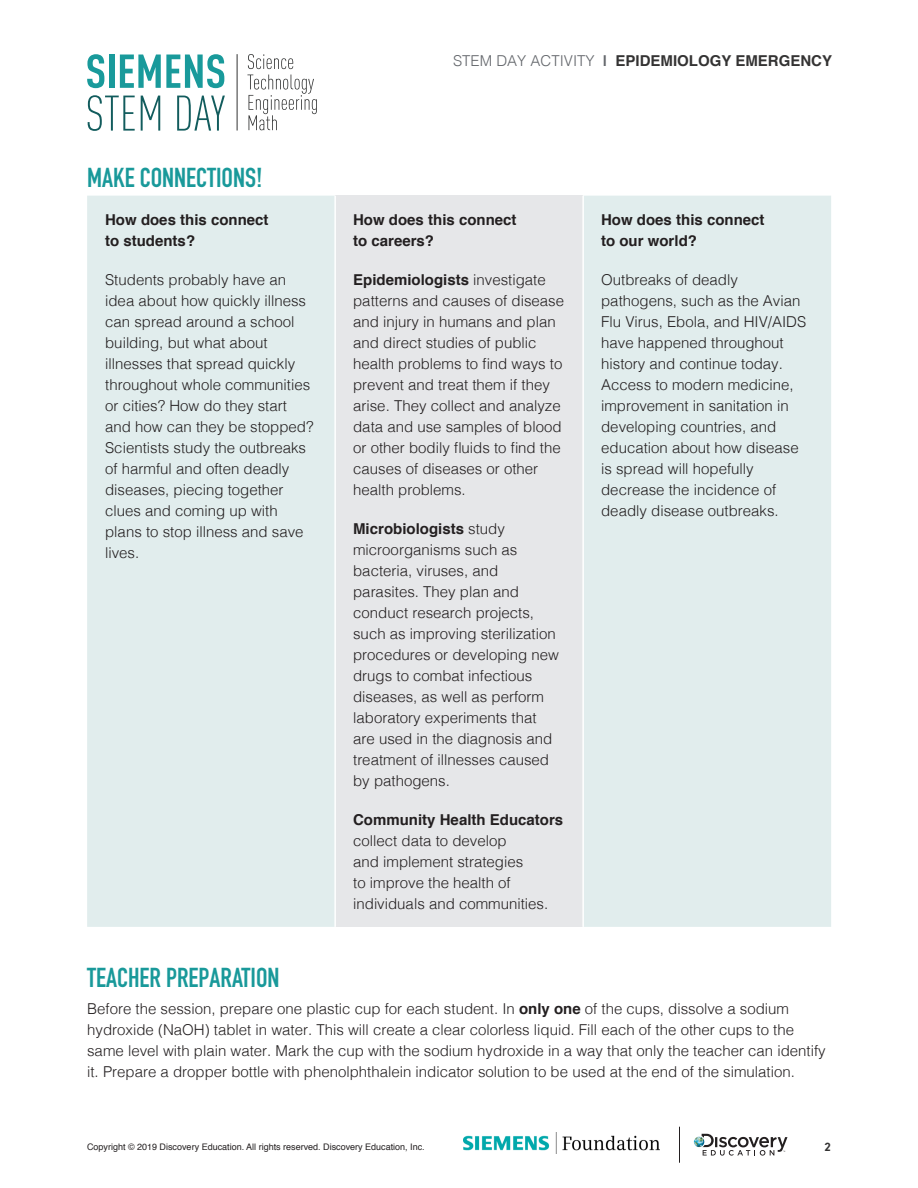
<style>
.page{position:relative;width:918px;height:1188px;background:#fff}
.page>*{position:absolute;margin:0;border:0;box-sizing:border-box;transform-origin:0 0}
.Body{font:700 27px "DIN Condensed";color:#19999a}
.Subhead_1{font:700 27px "DIN Condensed";color:#19999a}
.Body-2{font:300 15px/21px "Helvetica";color:#231f20}
.Body-3{font:700 15px/21px "Helvetica";color:#231f20}
.t1{font:700 15px "Helvetica";color:#343333}
.t2{font:700 12px "DIN2014";color:#343333}
.t3{font:9px "Helvetica";color:#231f20}
.s1{font-weight:300;color:#63666b}
.s2{color:#63666b}
.s3{font-weight:700}
</style>
<div class="page">
<svg style="left:694px;top:1134px;width:94px;height:22px"></svg>
<hr style="left:679px;top:1127px;width:1px;height:36px;background:#231f20">
<img style="left:464px;top:1133px;width:195px;height:21px">
<svg style="left:87px;top:54px;width:17px;height:34px"></svg>
<div style="left:109px;top:55px;width:5px;height:33px;background:#199a9b"></div>
<svg style="left:120px;top:54px;width:104px;height:34px"></svg>
<svg style="left:88px;top:95px;width:47px;height:36px"></svg>
<svg style="left:141px;top:96px;width:19px;height:35px"></svg>
<svg style="left:177px;top:96px;width:48px;height:35px"></svg>
<svg style="left:248px;top:54px;width:45px;height:15px"></svg>
<svg style="left:247px;top:75px;width:70px;height:55px"></svg>
<hr style="left:237px;top:54px;width:1px;height:77px;background:#323333">
<div style="left:87px;top:196px;width:744px;height:731px;background:#e1eded"></div>
<div style="left:335px;top:196px;width:248px;height:731px;background:#e6e7e9"></div>
<hr style="left:334px;top:196px;width:2px;height:731px;background:#fff">
<hr style="left:582px;top:196px;width:2px;height:731px;background:#fff">
<p class="t1" style="left:453px;top:49px;width:380px"><span class="s1">STEM DAY ACTIVITY</span> <span class="s2">|</span> EPIDEMIOLOGY EMERGENCY</p>
<p class="Subhead_1" style="left:87px;top:159px;width:177px">MAKE CONNECTIONS!</p>
<p class="Body-3" style="left:105px;top:209px;width:165px">How does this connect to students?</p>
<p class="Body-2" style="left:105px;top:268px;width:210px">Students probably have an idea about how quickly illness can spread around a school building, but what about illnesses that spread quickly throughout whole communities or cities? How do they start and how can they be stopped?<br>Scientists study the outbreaks of harmful and often deadly diseases, piecing together clues and coming up with plans to stop illness and save lives.</p>
<p class="Body-3" style="left:353px;top:209px;width:165px">How does this connect to careers?</p>
<p class="Body-2" style="left:353px;top:268px;width:212px"><span class="s3">Epidemiologists</span> investigate patterns and causes of disease and injury in humans and plan and direct studies of public health problems to find ways to prevent and treat them if they arise. They collect and analyze data and use samples of blood or other bodily fluids to find the causes of diseases or other health problems.</p>
<p class="Body-2" style="left:353px;top:517px;width:207px"><span class="s3">Microbiologists</span> study microorganisms such as bacteria, viruses, and parasites. They plan and conduct research projects, such as improving sterilization procedures or developing new drugs to combat infectious diseases, as well as perform laboratory experiments that are used in the diagnosis and treatment of illnesses caused by pathogens.</p>
<p class="Body-2" style="left:353px;top:808px;width:212px"><span class="s3">Community Health Educators </span>collect data to develop<br>and implement strategies<br>to improve the health of individuals and communities.</p>
<p class="Body-3" style="left:601px;top:209px;width:165px">How does this connect to our world?</p>
<p class="Body-2" style="left:601px;top:268px;width:207px">Outbreaks of deadly pathogens, such as the Avian<br>Flu Virus, Ebola, and HIV/AIDS have happened throughout history and continue today.<br>Access to modern medicine, improvement in sanitation in developing countries, and education about how disease is spread will hopefully decrease the incidence of deadly disease outbreaks.</p>
<p class="Body" style="left:87px;top:959px;width:194px">TEACHER PREPARATION</p>
<p class="Body-2" style="left:87px;top:997px;width:740px">Before the session, prepare one plastic cup for each student. In <span class="s3">only one</span> of the cups, dissolve a sodium hydroxide (NaOH) tablet in water. This will create a clear colorless liquid. Fill each of the other cups to the same level with plain water. Mark the cup with the sodium hydroxide in a way that only the teacher can identify it. Prepare a dropper bottle with phenolphthalein indicator solution to be used at the end of the simulation.</p>
<p class="t3" style="left:87px;top:1140px;width:339px">Copyright © 2019 Discovery Education. All rights reserved. Discovery Education, Inc.</p>
<p class="t2" style="left:825px;top:1139px;width:8px">2</p>
</div>
